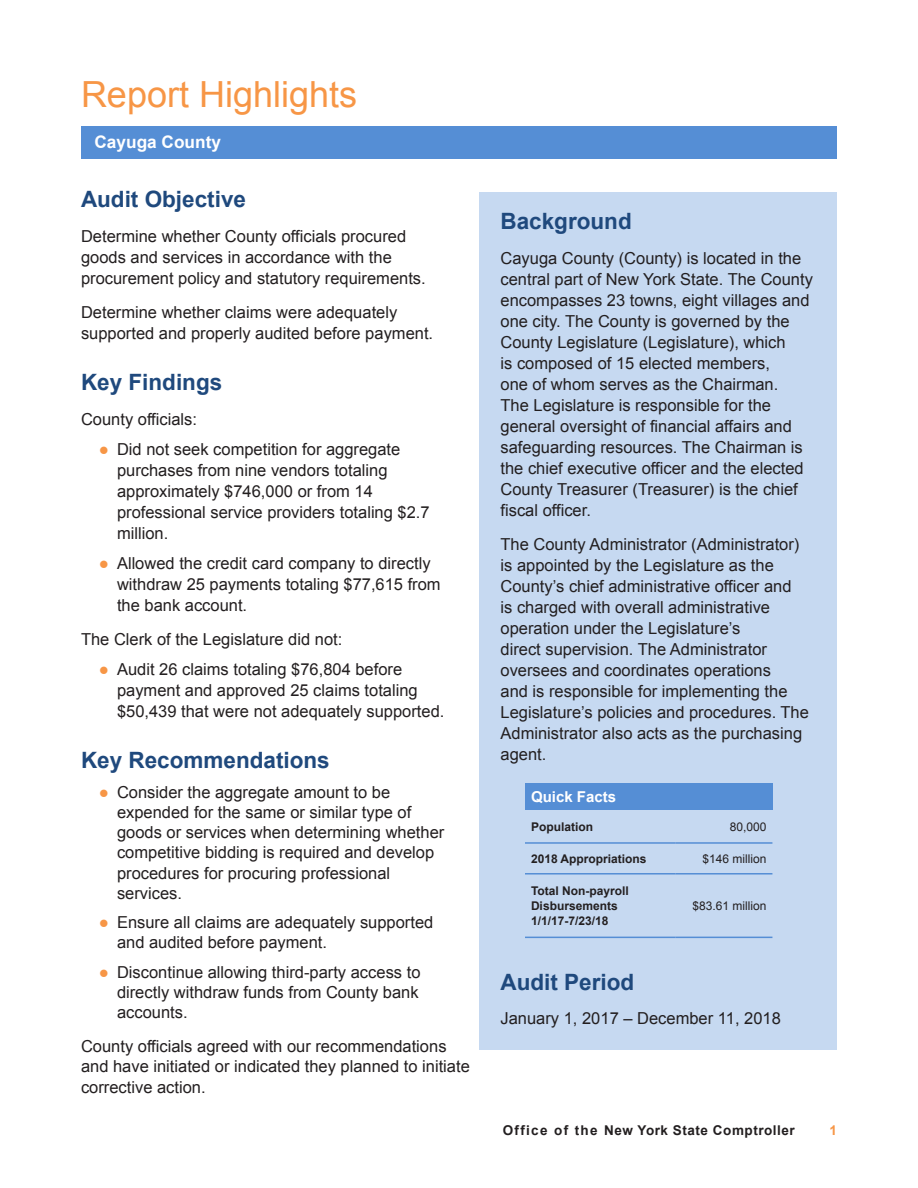
<style>
.page{position:relative;width:918px;height:1188px;background:#fff}
.page>*{position:absolute;margin:0;border:0;box-sizing:border-box;transform-origin:0 0}
.Section_Heads{font:36px "Arial";color:#f79646}
._2_Subheads{font:700 22.5px "Arial";color:#1f497d}
.t1{font:700 17.25px "Arial";color:#fff}
.Body_Text{font:16.5px/21px "Arial";color:#231f20}
.Footnotes{font:700 15px "Arial";color:#fff}
.t2{font:700 13.5px "Arial";letter-spacing:.04em;color:#231f20}
.t3{font:700 13.5px "Arial";color:#f79646}
.Footnotes-2{font:700 12px/15px "Arial";color:#231f20}
.Footnotes-3{font:12px "Arial";color:#231f20}
.s1{color:#f79646}
</style>
<div class="page">
<hr style="left:81px;top:126px;width:756px;height:3px;background:#558ed5">
<div style="left:480px;top:192px;width:357px;height:858px;background:#c6d9f1"></div>
<div style="left:81px;top:128px;width:756px;height:31px;background:#558ed5"></div>
<div style="left:525px;top:783px;width:247px;height:27px;background:#558ed5"></div>
<hr style="left:525px;top:842px;width:150px;height:2px;background:#558ed5">
<hr style="left:675px;top:842px;width:97px;height:2px;background:#558ed5">
<hr style="left:525px;top:873px;width:150px;height:2px;background:#558ed5">
<hr style="left:675px;top:873px;width:97px;height:2px;background:#558ed5">
<hr style="left:525px;top:937px;width:150px;height:1px;background:#558ed5">
<hr style="left:675px;top:937px;width:97px;height:1px;background:#558ed5">
<p class="Section_Heads" style="left:81px;top:71px;width:278px">Report Highlights</p>
<p class="t1" style="left:94px;top:130px;width:128px">Cayuga County</p>
<p class="_2_Subheads" style="left:81px;top:185px;width:167px">Audit Objective</p>
<p class="Body_Text" style="left:81px;top:226px;width:346px">Determine whether County officials procured goods and services in accordance with the procurement policy and statutory requirements.</p>
<p class="Body_Text" style="left:81px;top:302px;width:354px">Determine whether claims were adequately supported and properly audited before payment.</p>
<p class="_2_Subheads" style="left:81px;top:368px;width:143px">Key Findings</p>
<p class="Body_Text" style="left:81px;top:409px;width:118px">County officials:</p>
<p class="Body_Text" style="left:117px;top:439px;width:314px;text-indent:-18px"><span class="s1">●</span> Did not seek competition for aggregate purchases from nine vendors totaling approximately $746,000 or from 14 professional service providers totaling $2.7 million.</p>
<p class="Body_Text" style="left:117px;top:553px;width:325px;text-indent:-18px"><span class="s1">●</span> Allowed the credit card company to directly withdraw 25 payments totaling $77,615 from the bank account.</p>
<p class="Body_Text" style="left:81px;top:629px;width:263px">The Clerk of the Legislature did not:</p>
<p class="Body_Text" style="left:117px;top:659px;width:329px;text-indent:-18px"><span class="s1">●</span> Audit 26 claims totaling $76,804 before payment and approved 25 claims totaling $50,439 that were not adequately supported.</p>
<p class="_2_Subheads" style="left:81px;top:746px;width:250px">Key Recommendations</p>
<p class="Body_Text" style="left:117px;top:782px;width:329px;line-height:20.2px;text-indent:-18px"><span class="s1">●</span> Consider the aggregate amount to be expended for the same or similar type of goods or services when determining whether competitive bidding is required and develop procedures for procuring professional services.</p>
<p class="Body_Text" style="left:117px;top:912px;width:318px;line-height:20.2px;text-indent:-18px"><span class="s1">●</span> Ensure all claims are adequately supported and audited before payment.</p>
<p class="Body_Text" style="left:117px;top:962px;width:305px;line-height:20.2px;text-align:justify;text-indent:-18px"><span class="s1">●</span> Discontinue allowing third-party access to directly withdraw funds from County bank accounts.</p>
<p class="Body_Text" style="left:81px;top:1036px;width:390px">County officials agreed with our recommendations and have initiated or indicated they planned to initiate corrective action.</p>
<p class="_2_Subheads" style="left:501px;top:206px;width:133px">Background</p>
<p class="Body_Text" style="left:501px;top:248px;width:314px">Cayuga County (County) is located in the central part of New York State. The County encompasses 23 towns, eight villages and one city. The County is governed by the County Legislature (Legislature), which<br>is composed of 15 elected members,<br>one of whom serves as the Chairman.<br>The Legislature is responsible for the general oversight of financial affairs and safeguarding resources. The Chairman is the chief executive officer and the elected County Treasurer (Treasurer) is the chief fiscal officer.</p>
<p class="Body_Text" style="left:501px;top:534px;width:310px">The County Administrator (Administrator) is appointed by the Legislature as the County’s chief administrative officer and<br>is charged with overall administrative operation under the Legislature’s<br>direct supervision. The Administrator oversees and coordinates operations<br>and is responsible for implementing the Legislature’s policies and procedures. The Administrator also acts as the purchasing agent.</p>
<p class="Footnotes" style="left:531px;top:787px;width:87px">Quick Facts</p>
<p class="Footnotes-2" style="left:531px;top:820px;width:64px">Population</p>
<p class="Footnotes-3" style="left:730px;top:819px;width:38px">80,000</p>
<p class="Footnotes-2" style="left:531px;top:851px;width:117px">2018 Appropriations</p>
<p class="Footnotes-3" style="left:702px;top:851px;width:66px">$146 million</p>
<p class="Footnotes-2" style="left:531px;top:884px;width:99px">Total Non-payroll<br>Disbursements<br>1/1/17-7/23/18</p>
<p class="Footnotes-3" style="left:692px;top:898px;width:76px">$83.61 million</p>
<p class="_2_Subheads" style="left:501px;top:967px;width:135px">Audit Period</p>
<p class="Body_Text" style="left:501px;top:1008px;width:282px">January 1, 2017 – December 11, 2018</p>
<p class="t2" style="left:503px;top:1121px;width:294px">Office of the New York State Comptroller</p>
<p class="t3" style="left:829px;top:1121px;width:9px">1</p>
</div>
